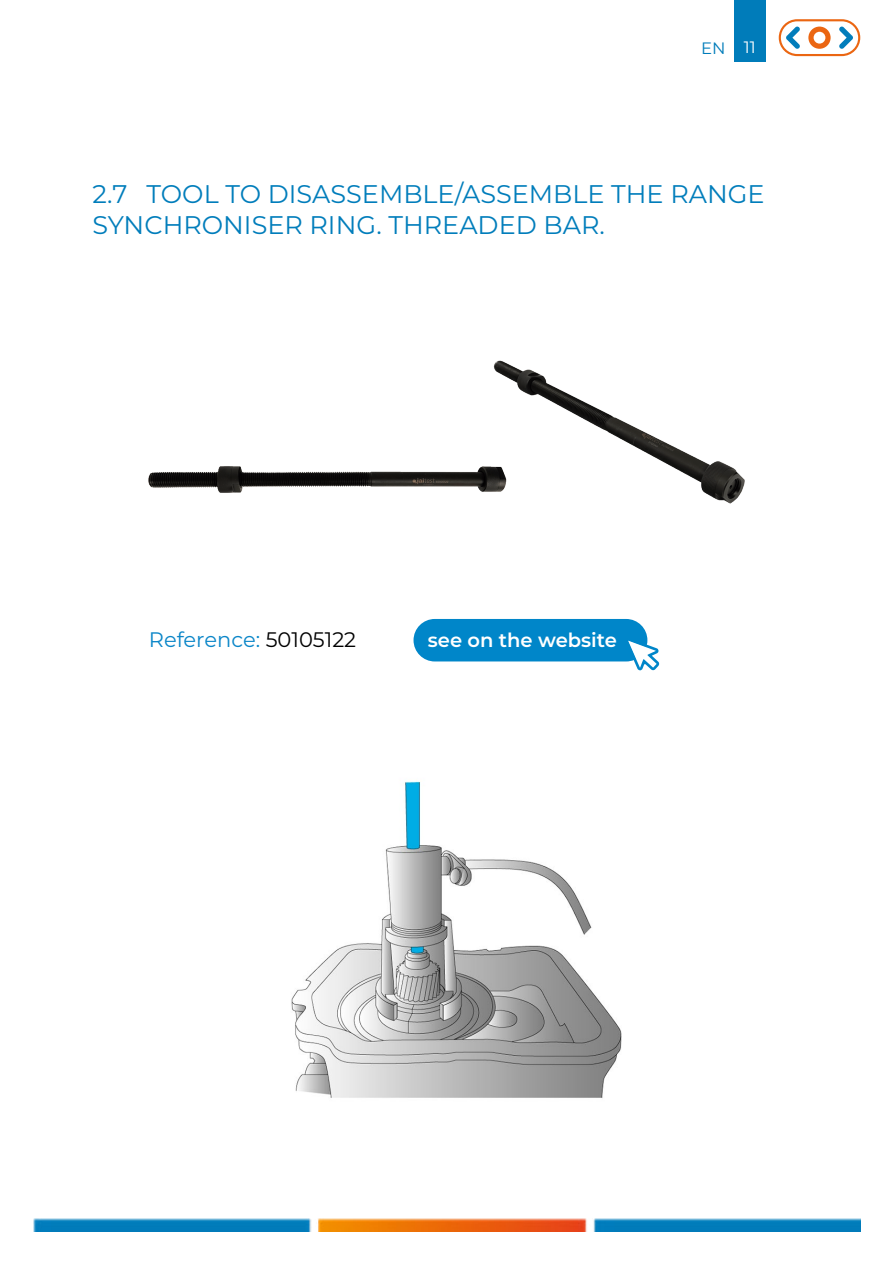
<style>
.page{position:relative;width:893px;height:1263px;background:#fff}
.page>*{position:absolute;margin:0;border:0;box-sizing:border-box;transform-origin:0 0}
.t1{font:25.5px/30.6px "Montserrat";color:#017dbb}
.t2{font:21px "Montserrat";color:#0b86c8}
.t3{font:600 19.5px "Montserrat";color:#fff}
.t4{font:16.5px "Montserrat";color:#007cba}
.s1{color:#fff}
.s2{color:#0086c9}
.s3{color:#000}
</style>
<div class="page">
<div style="left:734px;top:1px;width:31px;height:60px;background:#007cba"></div>
<img style="left:33px;top:1219px;width:827px;height:13px">
<svg style="left:779px;top:19px;width:81px;height:37px"></svg>
<img style="left:148px;top:466px;width:313px;height:27px">
<img style="left:461px;top:360px;width:284px;height:144px">
<div style="left:413px;top:619px;width:234px;height:42px;background:#0086c9;border-radius:21px"></div>
<img style="left:291px;top:781px;width:331px;height:317px">
<svg style="left:625px;top:638px;width:35px;height:33px"></svg>
<p class="t4" style="left:701px;top:37px;width:56px">EN <span class="s1">11</span></p>
<p class="t1" style="left:92px;top:178px;width:674px">2.7 TOOL TO DISASSEMBLE/ASSEMBLE THE RANGE<br>SYNCHRONISER RING. THREADED BAR.</p>
<p class="t2" style="left:149px;top:625px;width:209px">Reference<span class="s2">:</span> <span class="s3">50105122</span></p>
<p class="t3" style="left:428px;top:626px;width:191px">see on the website</p>
</div>
